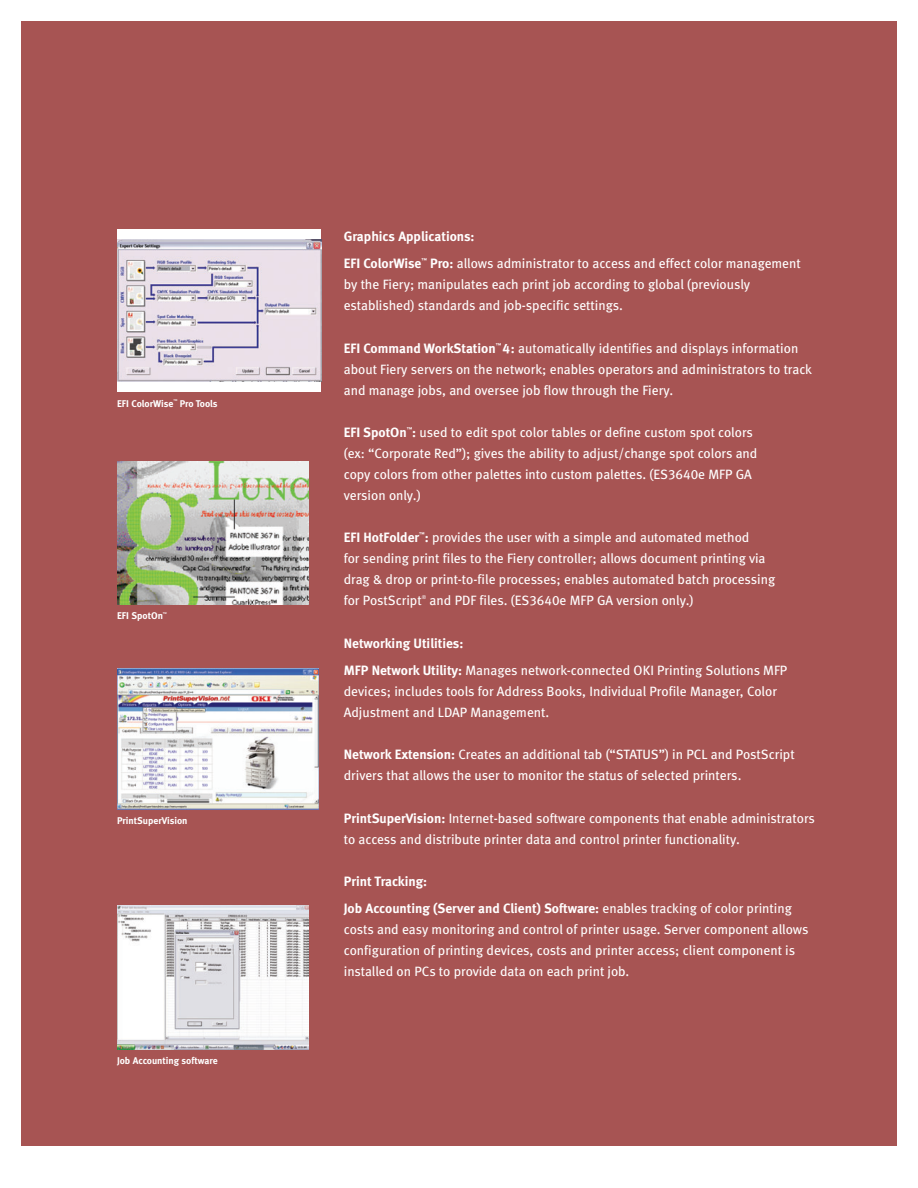
<style>
.page{position:relative;width:918px;height:1188px;background:#fff}
.page>*{position:absolute;margin:0;border:0;box-sizing:border-box;transform-origin:0 0}
.t1{font:13.5px/21px "Meta Book LF";color:#fff}
.t2{font:13.5px/27.5px "Meta Bold LF";color:#fff}
.t3{font:9.75px "Meta Bold LF";color:#fff}
.t4{font:5.4px "Meta Bold LF";color:#fff}
.t5{font:5.4px "Meta Book LF";color:#fff}
.t6{font:3.9px "Meta Bold LF";color:#fff}
.s1{font-family:"Meta Bold LF"}
.s2{font-family:"Meta Book LF"}
</style>
<div class="page">
<div style="left:21px;top:21px;width:875px;height:1124px;background:#a75453"></div>
<div style="left:117px;top:230px;width:204px;height:162px;background:#fff"></div>
<img style="left:117px;top:240px;width:204px;height:141px">
<img style="left:117px;top:462px;width:191px;height:142px">
<img style="left:117px;top:668px;width:201px;height:142px">
<img style="left:117px;top:906px;width:192px;height:143px">
<p class="t3" style="left:117px;top:400px;width:58px">EFI ColorWise</p>
<p class="t6" style="left:173px;top:399px;width:5px">™</p>
<p class="t3" style="left:180px;top:400px;width:39px">Pro Tools</p>
<p class="t3" style="left:117px;top:612px;width:47px">EFI SpotOn</p>
<p class="t6" style="left:163px;top:612px;width:5px">™</p>
<p class="t3" style="left:117px;top:818px;width:72px">PrintSuperVision</p>
<p class="t3" style="left:117px;top:1057px;width:102px">Job Accounting software</p>
<p class="t2" style="left:344px;top:224px;width:132px">Graphics Applications:<br>EFI ColorWise</p>
<p class="t1" style="left:344px;top:254px;width:458px;text-indent:86px"><span class="s1">Pro:</span> allows administrator to access and effect color management by the Fiery; manipulates each print job according to global (previously established) standards and job-specific settings.</p>
<p class="t2" style="left:344px;top:335px;width:153px">EFI Command WorkStation</p>
<p class="t4" style="left:496px;top:343px;width:7px">™</p>
<p class="t4" style="left:421px;top:259px;width:7px">™</p>
<p class="t1" style="left:344px;top:339px;width:470px;text-indent:159px"><span class="s1">4:</span> automatically identifies and displays information about Fiery servers on the network; enables operators and administrators to track and manage jobs, and oversee job flow through the Fiery.</p>
<p class="t1" style="left:344px;top:423px;width:411px"><span class="s1">EFI SpotOn :</span> used to edit spot color tables or define custom spot colors</p>
<p class="t4" style="left:407px;top:427px;width:7px">™</p>
<p class="t1" style="left:344px;top:444px;width:415px">(ex: “Corporate Red”); gives the ability to adjust/change spot colors and copy colors from other palettes into custom palettes. (ES3640e MFP GA version only.)</p>
<p class="t1" style="left:344px;top:528px;width:407px"><span class="s1">EFI HotFolder :</span> provides the user with a simple and automated method</p>
<p class="t4" style="left:419px;top:532px;width:7px">™</p>
<p class="t1" style="left:344px;top:549px;width:433px">for sending print files to the Fiery controller; allows document printing via drag &amp; drop or print-to-file processes; enables automated batch processing for PostScript</p>
<p class="t5" style="left:422px;top:595px;width:6px">®</p>
<p class="t1" style="left:430px;top:591px;width:265px">and PDF files. (ES3640e MFP GA version only.)</p>
<p class="t2" style="left:344px;top:630px;width:121px">Networking Utilities:</p>
<p class="t1" style="left:344px;top:661px;width:445px"><span class="s1">MFP Network Utility:</span> Manages network-connected OKI Printing Solutions MFP devices; includes tools for Address Books, Individual Profile Manager, Color<br>Adjustment and LDAP Management.</p>
<p class="t1" style="left:344px;top:745px;width:452px"><span class="s1">Network Extension:</span> Creates an additional tab (“STATUS”) in PCL and PostScript drivers that allows the user to monitor the status of selected printers.</p>
<p class="t1" style="left:344px;top:808px;width:473px"><span class="s1">PrintSuperVision:</span> Internet-based software components that enable administrators to access and distribute printer data and control printer functionality.</p>
<p class="t2" style="left:344px;top:868px;width:450px">Print Tracking:<br>Job Accounting (Server and Client) Software: <span class="s2">enables tracking of color printing</span></p>
<p class="t1" style="left:344px;top:920px;width:466px">costs and easy monitoring and control of printer usage. Server component allows configuration of printing devices, costs and printer access; client component is installed on PCs to provide data on each print job.</p>
</div>
